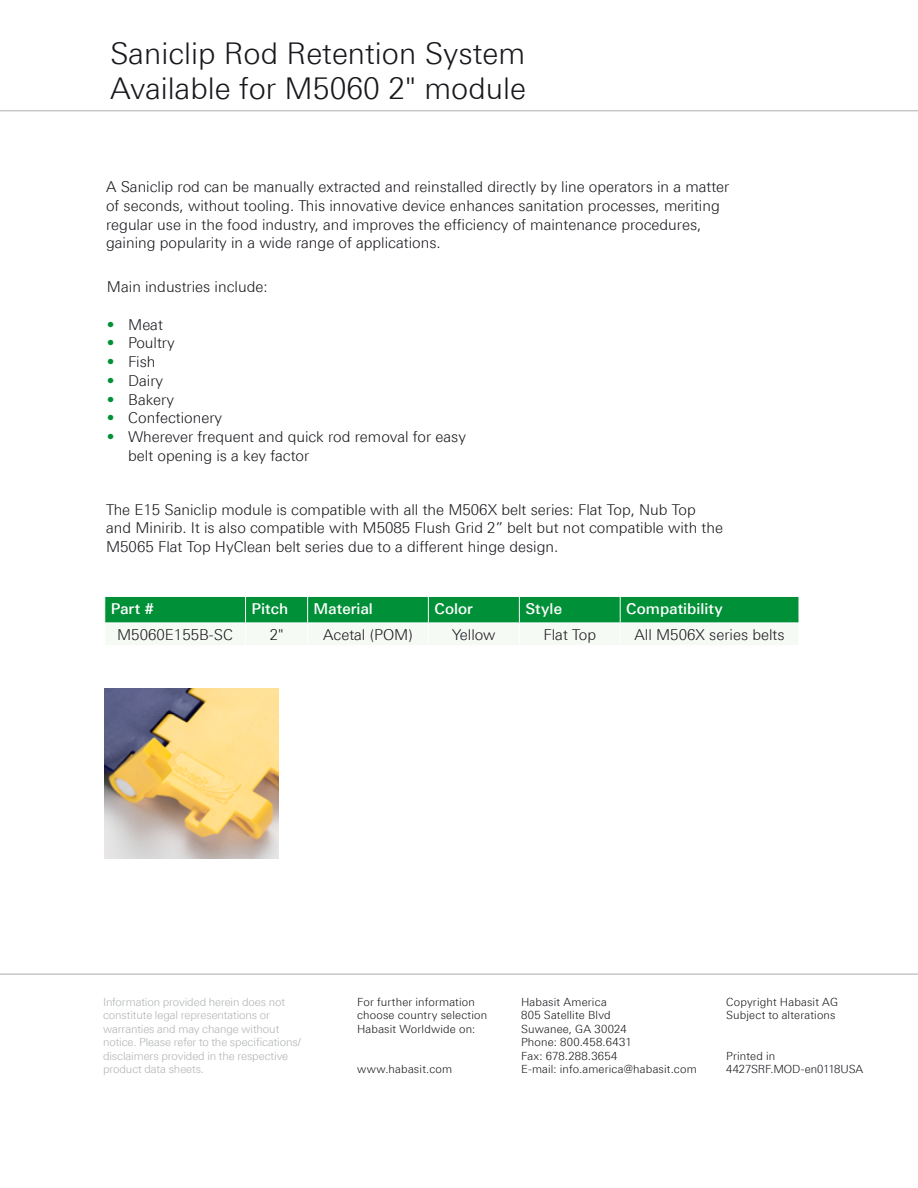
<style>
.page{position:relative;width:918px;height:1188px;background:#fff}
.page>*{position:absolute;margin:0;border:0;box-sizing:border-box;transform-origin:0 0}
.t1{font:300 30px/34.5px "Linotype Univers 330";color:#1a171c}
.t2{font:300 15px/18.8px "Linotype Univers 330";color:#1a171c}
.t3{font:500 15px "Linotype Univers 530";letter-spacing:.005em;color:#fff}
.t4{font:300 11.25px/13.5px "Linotype Univers 330";letter-spacing:.015em;color:#1a171c}
.t5{font:300 11.25px/13.5px "Linotype Univers 330";letter-spacing:-.01em;color:#b1b3b4}
.s1{color:#009037}
</style>
<div class="page">
<hr style="left:0;top:110px;width:918px;height:1px;background:#c6c7c8">
<hr style="left:0;top:973px;width:918px;height:2px;background:#c6c7c8">
<div style="left:104px;top:597px;width:695px;height:26px;background:#009037"></div>
<img style="left:105px;top:689px;width:173px;height:170px">
<h1 class="t1" style="left:110px;top:36px;width:417px">Saniclip Rod Retention System<br>Available for M5060 2" module</h1>
<p class="t2" style="left:106px;top:177px;width:625px">A Saniclip rod can be manually extracted and reinstalled directly by line operators in a matter of seconds, without tooling. This innovative device enhances sanitation processes, meriting regular use in the food industry, and improves the efficiency of maintenance procedures, gaining popularity in a wide range of applications.</p>
<p class="t2" style="left:107px;top:277px;width:162px">Main industries include:</p>
<p class="t2" style="left:107px;top:315px;width:58px"><span class="s1">•</span> Meat</p>
<p class="t2" style="left:107px;top:333px;width:69px"><span class="s1">•</span> Poultry</p>
<p class="t2" style="left:107px;top:352px;width:50px"><span class="s1">•</span> Fish</p>
<p class="t2" style="left:107px;top:371px;width:58px"><span class="s1">•</span> Dairy</p>
<p class="t2" style="left:107px;top:390px;width:69px"><span class="s1">•</span> Bakery</p>
<p class="t2" style="left:107px;top:408px;width:117px"><span class="s1">•</span> Confectionery</p>
<p class="t2" style="left:128px;top:427px;width:339px;text-indent:-21px"><span class="s1">•</span> Wherever frequent and quick rod removal for easy belt opening is a key factor</p>
<p class="t2" style="left:106px;top:500px;width:619px">The E15 Saniclip module is compatible with all the M506X belt series: Flat Top, Nub Top and Minirib. It is also compatible with M5085 Flush Grid 2” belt but not compatible with the<br>M5065 Flat Top HyClean belt series due to a different hinge design.</p>
<p class="t3" style="left:111px;top:600px;width:45px">Part #</p>
<p class="t3" style="left:252px;top:600px;width:38px">Pitch</p>
<p class="t3" style="left:314px;top:600px;width:61px">Material</p>
<p class="t3" style="left:434px;top:600px;width:40px">Color</p>
<p class="t3" style="left:525px;top:600px;width:38px">Style</p>
<p class="t3" style="left:626px;top:600px;width:98px">Compatibility</p>
<p class="t2" style="left:117px;top:625px;width:117px">M5060E155B-SC</p>
<p class="t2" style="left:270px;top:625px;width:15px">2"</p>
<p class="t2" style="left:323px;top:625px;width:91px">Acetal (POM)</p>
<p class="t2" style="left:452px;top:625px;width:45px">Yellow</p>
<p class="t2" style="left:543px;top:625px;width:54px">Flat Top</p>
<p class="t2" style="left:635px;top:625px;width:152px">All M506X series belts</p>
<p class="t5" style="left:103px;top:995px;width:199px">Information provided herein does not constitute legal representations or warranties and may change without notice. Please refer to the specifications/ disclaimers provided in the respective product data sheets.</p>
<p class="t4" style="left:521px;top:995px;width:177px">Habasit America<br>805 Satellite Blvd<br>Suwanee, GA 30024<br>Phone: 800.458.6431<br>Fax: 678.288.3654<br>E-mail: info.america@habasit.com</p>
<p class="t4" style="left:726px;top:995px;width:113px">Copyright Habasit AG<br>Subject to alterations</p>
<p class="t4" style="left:357px;top:995px;width:132px">For further information choose country selection<br>Habasit Worldwide on:</p>
<p class="t4" style="left:357px;top:1062px;width:97px">www.habasit.com</p>
<p class="t4" style="left:726px;top:1049px;width:139px">Printed in<br>4427SRF.MOD-en0118USA</p>
</div>
